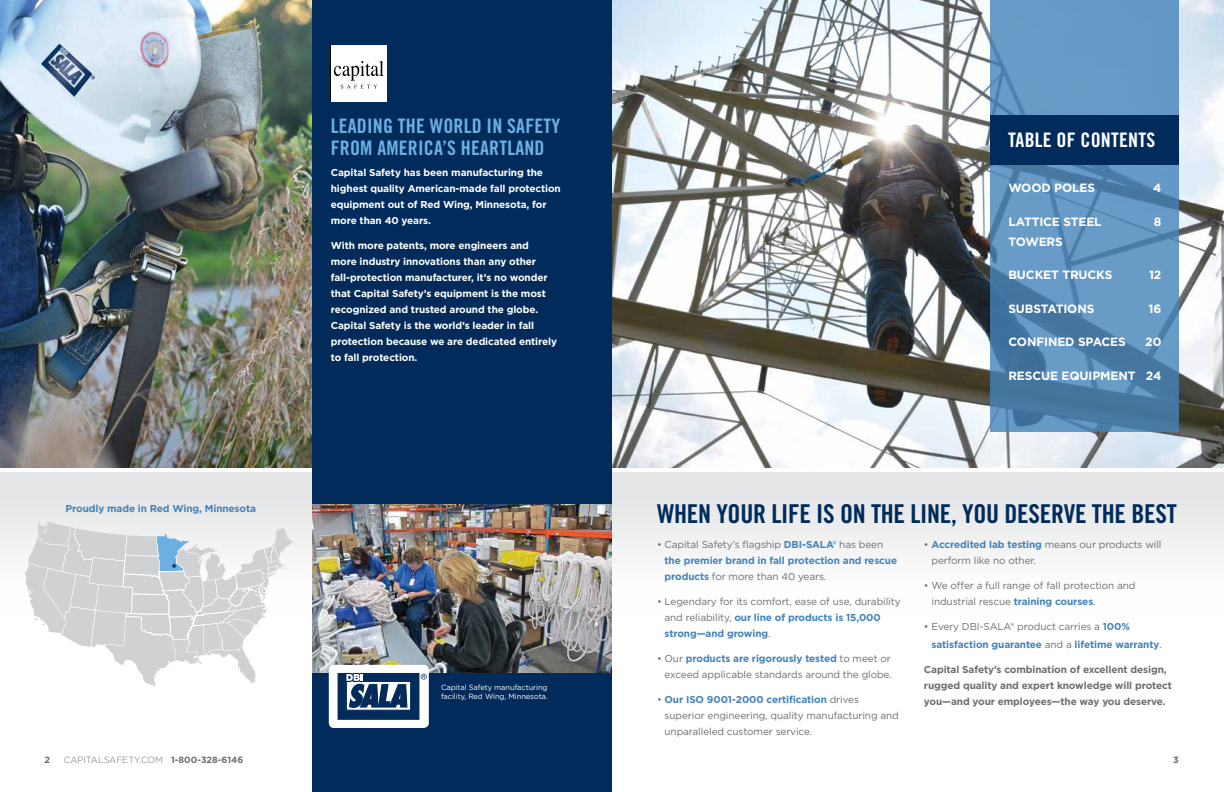
<style>
.page{position:relative;width:1224px;height:792px;background:#fff}
.page>*{position:absolute;margin:0;border:0;box-sizing:border-box;transform-origin:0 0}
.t1{font:26px "Trade Gothic LT Std Bd Cn 20";letter-spacing:-.01em;color:#002b5a}
.t2{font:20px/22px "Trade Gothic LT Std Bd Cn 20";letter-spacing:.01em;color:#6bb0e1}
.t3{font:20px "Trade Gothic LT Std Bd Cn 20";color:#fff}
.t4{font:700 12px "Gotham";letter-spacing:-.01em;color:#fff}
.t5{font:10px/16px "Gotham";letter-spacing:-.01em;color:#6d6e71}
.t6{font:700 10px/16px "Gotham";letter-spacing:-.01em;color:#fff}
.t7{font:700 10px/16px "Gotham";letter-spacing:-.01em;color:#4483ba}
.t8{font:700 10px/16px "Gotham";letter-spacing:-.01em;color:#6d6e71}
.t9{font:300 9px "Gotham";color:#6d6e71}
.t10{font:700 9px "Gotham";color:#6d6e71}
.t11{font:7.5px/9px "Gotham";letter-spacing:-.01em;color:#fff}
.s1{font-weight:400;color:#6d6e71}
.s2{font-weight:700;color:#4483ba}
.s3{font-weight:700}
</style>
<div class="page">
<div style="left:0;top:472px;width:1224px;height:146px;background:linear-gradient(to bottom,#e1e2e3,#fff)"></div>
<img style="left:0;top:0;width:312px;height:468px">
<div style="left:312px;top:0;width:300px;height:792px;background:#002b5a"></div>
<img style="left:312px;top:504px;width:300px;height:168px">
<img style="left:612px;top:0;width:612px;height:468px">
<div style="left:329px;top:665px;width:100px;height:63px;background:#fff;border-radius:5px"></div>
<svg style="left:337px;top:673px;width:90px;height:47px"></svg>
<div style="left:331px;top:46px;width:56px;height:56px;background:#fff"></div>
<svg style="left:334px;top:61px;width:50px;height:28px"></svg>
<svg style="left:990px;top:0;width:189px;height:432px;background:#5c8fba"></svg>
<div style="left:990px;top:115px;width:189px;height:50px;background:#002b5a"></div>
<svg style="left:25px;top:522px;width:269px;height:164px"></svg>
<p class="t7" style="left:66px;top:500px;width:192px">Proudly made in Red Wing, Minnesota</p>
<h2 class="t2" style="left:331px;top:115px;width:231px">LEADING THE WORLD IN SAFETY<br>FROM AMERICA’S HEARTLAND</h2>
<p class="t6" style="left:331px;top:164px;width:232px">Capital Safety has been manufacturing the highest quality American-made fall protection equipment out of Red Wing, Minnesota, for more than 40 years.</p>
<p class="t6" style="left:331px;top:237px;width:228px">With more patents, more engineers and more industry innovations than any other fall-protection manufacturer, it’s no wonder that Capital Safety’s equipment is the most recognized and trusted around the globe.<br>Capital Safety is the world’s leader in fall protection because we are dedicated entirely to fall protection.</p>
<p class="t11" style="left:441px;top:683px;width:108px">Capital Safety manufacturing facility, Red Wing, Minnesota.</p>
<h2 class="t3" style="left:1008px;top:128px;width:83px">TABLEOF CONTENTS</h2>
<p class="t4" style="left:1008px;top:180px;width:24px">Wood</p>
<p class="t4" style="left:1054px;top:180px;width:38px">Poles</p>
<p class="t4" style="left:1153px;top:180px;width:10px">4</p>
<p class="t4" style="left:1008px;top:214px;width:91px">Lattice steel</p>
<p class="t4" style="left:1154px;top:214px;width:9px">8</p>
<p class="t4" style="left:1008px;top:234px;width:47px">towers</p>
<p class="t4" style="left:1008px;top:267px;width:101px">bucket trucks</p>
<p class="t4" style="left:1149px;top:267px;width:14px">12</p>
<p class="t4" style="left:1008px;top:301px;width:83px">substations</p>
<p class="t4" style="left:1149px;top:301px;width:14px">16</p>
<p class="t4" style="left:1008px;top:334px;width:86px">confi ned Spac</p>
<p class="t4" style="left:1110px;top:334px;width:17px">eS</p>
<p class="t4" style="left:1145px;top:334px;width:18px">20</p>
<p class="t4" style="left:1008px;top:368px;width:88px">Rescue Equipm</p>
<p class="t4" style="left:1111px;top:368px;width:52px">ent 24</p>
<h1 class="t1" style="left:657px;top:498px;width:521px">WHEN YOUR LIFE IS ON THE LINE, YOU DESERVE THE BEST</h1>
<p class="t7" style="left:665px;top:536px;width:234px;text-indent:-8px"><span class="s1">• Capital Safety’s flagship</span> DBI-SALA® <span class="s1">has been </span>the premier brand in fall protection and rescue products <span class="s1">for more than 40 years.</span></p>
<p class="t5" style="left:665px;top:593px;width:238px;text-indent:-8px">• Legendary for its comfort, ease of use, durability and reliability, <span class="s2">our line of products is 15,000 strong—and growing</span>.</p>
<p class="t5" style="left:657px;top:650px;width:236px;text-align:right">• Our <span class="s2">products are rigorously tested</span> to meet or exceed applicable standards around the globe.</p>
<p class="t5" style="left:665px;top:691px;width:236px;text-indent:-8px">• <span class="s2">Our ISO 9001-2000 certification</span> drives superior engineering, quality manufacturing and unparalleled customer service.</p>
<p class="t5" style="left:932px;top:536px;width:232px;text-indent:-8px">• <span class="s2">Accredited lab testing</span> means our products will perform like no other.</p>
<p class="t5" style="left:932px;top:577px;width:206px;text-indent:-8px">• We offer a full range of fall protection and industrial rescue <span class="s2">training courses</span>.</p>
<p class="t7" style="left:932px;top:617px;width:232px;line-height:18px;text-indent:-8px"><span class="s1">• Every DBI-SALA® product carries a</span> 100% satisfaction guarantee <span class="s1">and a</span> lifetime warranty<span class="s1">.</span></p>
<p class="t8" style="left:924px;top:661px;width:249px">Capital Safety’s combination of excellent design, rugged quality and expert knowledge will protect you—and your employees—the way you deserve.</p>
<p class="t10" style="left:45px;top:754px;width:7px">2</p>
<p class="t9" style="left:64px;top:754px;width:181px">CAPITALSAFETY.COM <span class="s3">1-800-328-6146</span></p>
<p class="t10" style="left:1173px;top:754px;width:7px">3</p>
</div>
